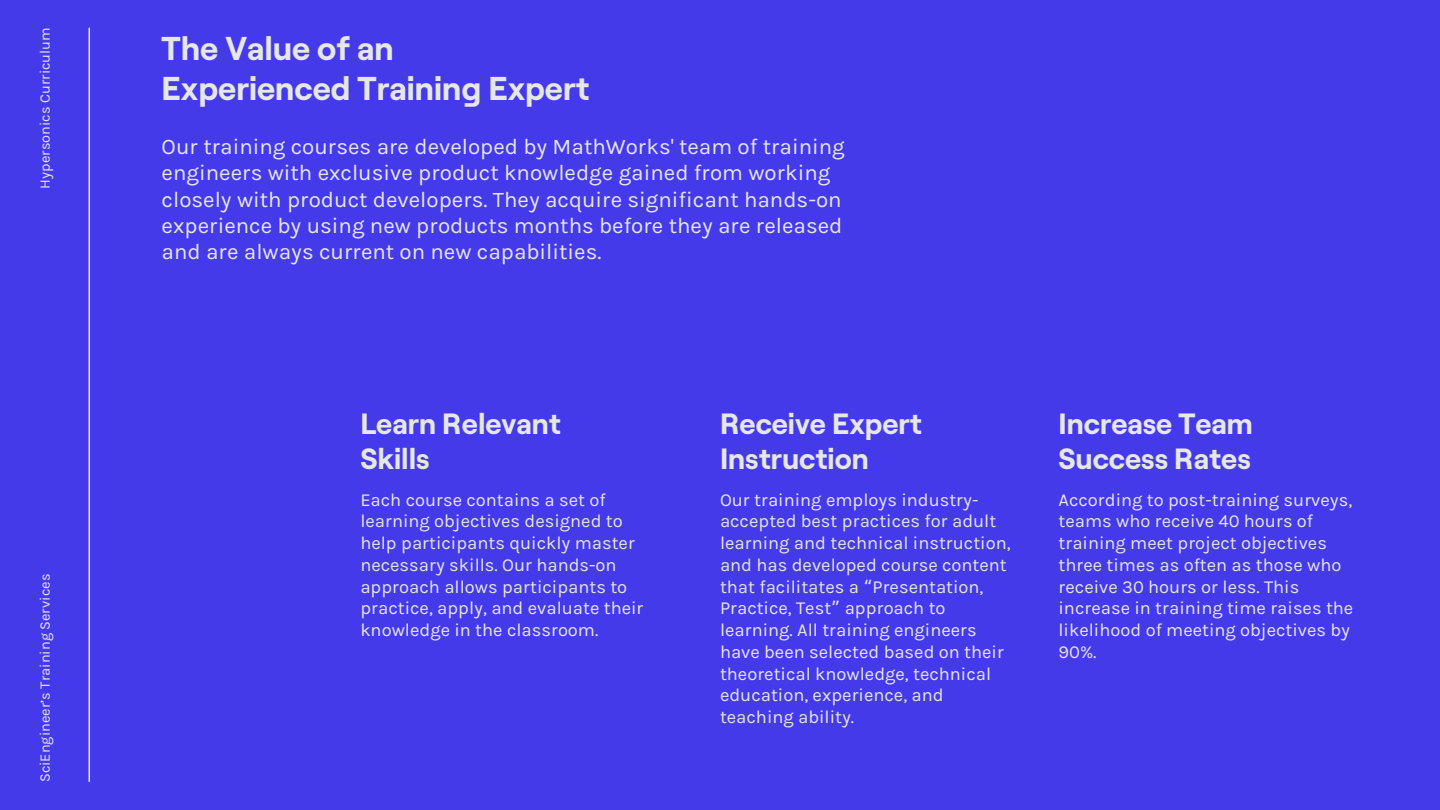
<style>
.page{position:relative;width:1440px;height:810px;background:#453aea}
.page>*{position:absolute;margin:0;border:0;box-sizing:border-box;transform-origin:0 0}
.t1{font:700 33px/39.8px "Roobert";color:#e6e7e8}
.t2{font:700 29.3px/35.2px "Roobert";color:#e6e7e8}
.t3{font:22.3px/26.2px "Karla";color:#e6e7e8}
.t4{font:18.3px/21.8px "Karla";color:#e6e7e8}
.t5{font:14.5px "Karla";color:#e6e7e8}
.s1{font-family:"Noto Sans Gurmukhi"}
</style>
<div class="page">
<hr style="left:89px;top:28px;width:1px;height:753px;background:#e6e7e8">
<h2 class="t5" style="left:36px;top:189px;width:163px;rotate:-90deg">Hypersonics Curriculum</h2>
<h4 class="t5" style="left:36px;top:782px;width:210px;rotate:-90deg">SciEngineer’s Training Services</h4>
<p class="t1" style="left:162px;top:27px;width:429px">The Value of an<br>Experienced Training Expert</p>
<p class="t3" style="left:162px;top:134px;width:685px">Our training courses are developed by MathWorks' team of training engineers with exclusive product knowledge gained from working closely with product developers. They acquire significant hands-on experience by using new products months before they are released and are always current on new capabilities.</p>
<h4 class="t2" style="left:360px;top:405px;width:202px">Learn Relevant<br>Skills</h4>
<h2 class="t2" style="left:720px;top:405px;width:204px">Receive Expert<br>Instruction</h2>
<h4 class="t2" style="left:1059px;top:405px;width:196px">Increase Team<br>Success Rates</h4>
<h2 class="t4" style="left:360px;top:489px;width:285px">Each course contains a set of learning objectives designed to help participants quickly master necessary skills. Our hands-on approach allows participants to practice, apply, and evaluate their knowledge in the classroom.</h2>
<h3 class="t4" style="left:720px;top:489px;width:292px">Our training employs industry&shy;accepted best practices for adult learning and technical instruction, and has developed course content that facilitates a <span class="s1">“</span>Presentation,<br>Practice, Test<span class="s1">”</span> approach to learning. All training engineers have been selected based on their theoretical knowledge, technical education, experience, and teaching ability.</h3>
<h1 class="t4" style="left:1059px;top:489px;width:296px">According to post-training surveys, teams who receive 40 hours of training meet project objectives three times as often as those who receive 30 hours or less. This increase in training time raises the likelihood of meeting objectives by<br>90%.</h1>
</div>
